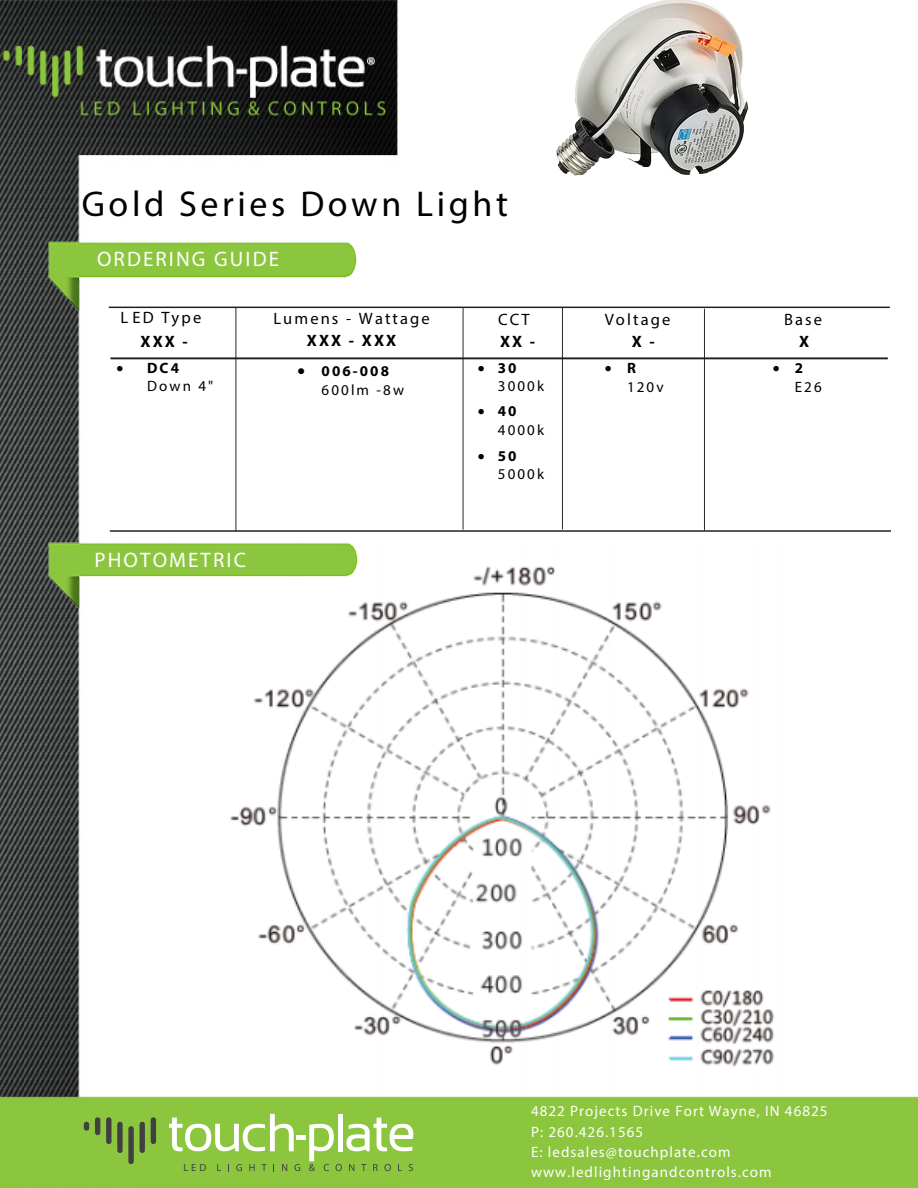
<style>
.page{position:relative;width:918px;height:1188px;background:#fff}
.page>*{position:absolute;margin:0;border:0;box-sizing:border-box;transform-origin:0 0}
.t1{font:36px "Myriad Pro";letter-spacing:.1em;color:#000}
.t2{font:21px "Myriad Pro";letter-spacing:.1em;color:#fff}
.t3{font:16.5px "Myriad Pro";letter-spacing:.125em;color:#000}
.t4{font:700 16.5px "Myriad Pro";letter-spacing:.125em;color:#000}
.TOC_Text{font:15px/20.4px "Myriad Pro";letter-spacing:.07em;color:#fff}
.t5{font:15px/18.6px "Myriad Pro";letter-spacing:.14em;color:#000}
.t6{font:10.35px "Myriad Pro";color:#404041}
.s1{font-weight:700}
</style>
<div class="page">
<img style="left:0;top:0;width:918px;height:1188px">
<img style="left:48px;top:238px;width:309px;height:73px">
<svg style="left:169px;top:1114px;width:246px;height:57px"></svg>
<div style="left:84px;top:1122px;width:5px;height:9px;background:#404041;border-radius:3px"></div>
<div style="left:95px;top:1117px;width:5px;height:18px;background:#404041;border-radius:3px"></div>
<div style="left:106px;top:1117px;width:5px;height:27px;background:#404041;border-radius:3px"></div>
<div style="left:117px;top:1122px;width:6px;height:31px;background:#404041;border-radius:3px"></div>
<div style="left:128px;top:1126px;width:6px;height:38px;background:#404041;border-radius:3px"></div>
<div style="left:140px;top:1122px;width:5px;height:31px;background:#404041;border-radius:3px"></div>
<div style="left:151px;top:1117px;width:5px;height:27px;background:#404041;border-radius:3px"></div>
<hr style="left:236px;top:307px;width:1px;height:224px;background:#231f20">
<hr style="left:463px;top:308px;width:1px;height:222px;background:#231f20">
<hr style="left:562px;top:308px;width:1px;height:222px;background:#231f20">
<hr style="left:704px;top:309px;width:1px;height:221px;background:#231f20">
<hr style="left:109px;top:307px;width:781px;height:1px;background:#231f20">
<hr style="left:110px;top:530px;width:781px;height:2px;background:#231f20">
<hr style="left:110px;top:358px;width:778px;height:1px;background:#231f20">
<img style="left:212px;top:541px;width:578px;height:554px">
<img style="left:48px;top:540px;width:309px;height:69px">
<img style="left:548px;top:0;width:201px;height:196px">
<h1 class="t1" style="left:82px;top:182px;width:428px">Gold Series Down Light</h1>
<p class="t2" style="left:97px;top:246px;width:184px">ORDERING GUIDE</p>
<p class="t3" style="left:120px;top:308px;width:82px">L ED Type</p>
<p class="t4" style="left:141px;top:331px;width:49px">XXX -</p>
<p class="t3" style="left:273px;top:308px;width:158px">Lumens - Wattage</p>
<p class="t3" style="left:498px;top:309px;width:33px">CCT</p>
<p class="t4" style="left:500px;top:331px;width:37px">XX -</p>
<p class="t3" style="left:605px;top:309px;width:67px">Voltage</p>
<p class="t4" style="left:632px;top:331px;width:24px">X -</p>
<p class="t3" style="left:784px;top:309px;width:39px">Base</p>
<p class="t4" style="left:307px;top:329px;width:91px">XXX - XXX</p>
<p class="t4" style="left:799px;top:331px;width:12px">X</p>
<p class="t5" style="left:147px;top:359px;width:68px;line-height:18px;text-indent:-30px">• <span class="s1">DC4<br></span>Down 4"</p>
<p class="t5" style="left:498px;top:358px;width:48px;text-indent:-20px">• <span class="s1">30<br></span>3000k</p>
<p class="t5" style="left:498px;top:402px;width:48px;text-indent:-20px">• <span class="s1">40<br></span>4000k</p>
<p class="t5" style="left:498px;top:446px;width:48px;line-height:18.1px;text-indent:-20px">• <span class="s1">50<br></span>5000k</p>
<p class="t5" style="left:322px;top:361px;width:84px;line-height:19.6px;text-indent:-24px">• <span class="s1">006-008<br></span>600lm -8w</p>
<h2 class="t2" style="left:94px;top:547px;width:153px">PHOTOMETRIC</h2>
<p class="t5" style="left:627px;top:358px;width:38px;line-height:19px;text-indent:-22px">• <span class="s1">R<br></span>120v</p>
<p class="t5" style="left:795px;top:359px;width:28px;text-indent:-22px">• <span class="s1">2<br></span>E26</p>
<p class="TOC_Text" style="left:531px;top:1101px;width:298px">4822 Projects Drive Fort Wayne, IN 46825<br>P: 260.426.1565<br>E: ledsales@touchplate.com</p>
<p class="t6" style="left:183px;top:1161px;width:24px">LED</p>
<p class="t6" style="left:309px;top:1162px;width:8px">&amp;</p>
<p class="TOC_Text" style="left:531px;top:1162px;width:242px">www.ledlightingandcontrols.com</p>
</div>
